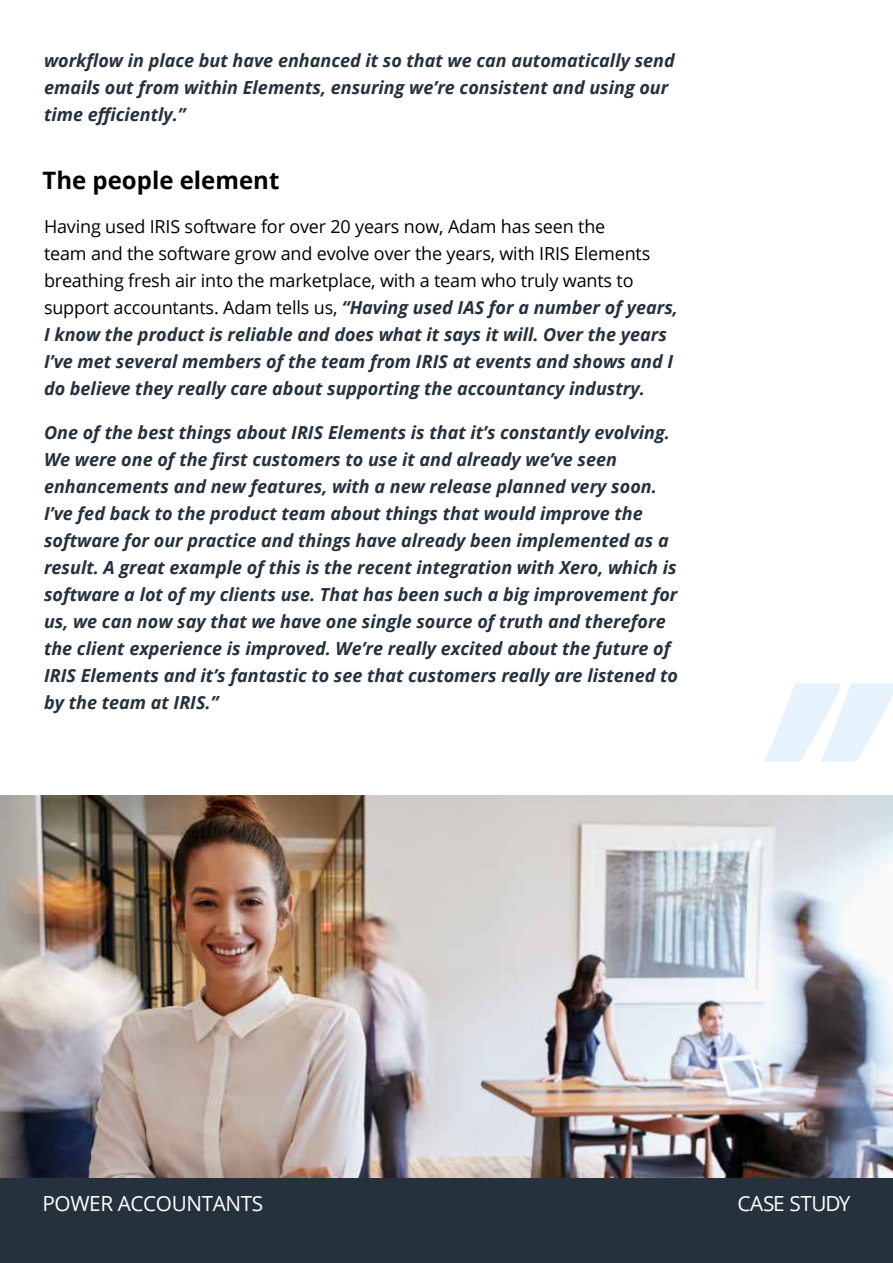
<style>
.page{position:relative;width:893px;height:1263px;background:#fff}
.page>*{position:absolute;margin:0;border:0;box-sizing:border-box;transform-origin:0 0}
.t1{font:italic 700 320.25px "Open Sans";color:#e6f2fc}
.t2{font:700 24px "Open Sans";color:#000}
.t3{font:20.85px "Open Sans";letter-spacing:-.02em;color:#fff}
.t4{font:italic 700 18px/27px "Open Sans";color:#25313c}
.s1{font-weight:400;font-style:normal;color:#000}
</style>
<div class="page">
<div style="left:0;top:1178px;width:893px;height:85px;background:#25313c"></div>
<img style="left:0;top:795px;width:893px;height:383px">
<p class="t4" style="left:44px;top:46px;width:632px">workflow in place but have enhanced it so that we can automatically send emails out from within Elements, ensuring we’re consistent and using our time efficiently.”</p>
<h2 class="t2" style="left:43px;top:171px;width:238px">The people element</h2>
<p class="t4" style="left:44px;top:215px;width:635px"><span class="s1">Having used IRIS software for over 20 years now, Adam has seen the<br>team and the software grow and evolve over the years, with IRIS Elements breathing fresh air into the marketplace, with a team who truly wants to support accountants. Adam tells us,</span> “Having used IAS for a number of years, I know the product is reliable and does what it says it will. Over the years I’ve met several members of the team from IRIS at events and shows and I do believe they really care about supporting the accountancy industry.</p>
<p class="t4" style="left:44px;top:421px;width:636px">One of the best things about IRIS Elements is that it’s constantly evolving.<br>We were one of the first customers to use it and already we’ve seen enhancements and new features, with a new release planned very soon.<br>I’ve fed back to the product team about things that would improve the software for our practice and things have already been implemented as a result. A great example of this is the recent integration with Xero, which is software a lot of my clients use. That has been such a big improvement for us, we can now say that we have one single source of truth and therefore the client experience is improved. We’re really excited about the future of IRIS Elements and it’s fantastic to see that customers really are listened to by the team at IRIS.”</p>
<h1 class="t1" style="left:915px;top:778px;width:126px;rotate:-180deg">‘‘</h1>
<p class="t3" style="left:43px;top:1195px;width:222px">POWER ACCOUNTANTS</p>
<p class="t3" style="left:738px;top:1195px;width:114px">CASE STUDY</p>
</div>
